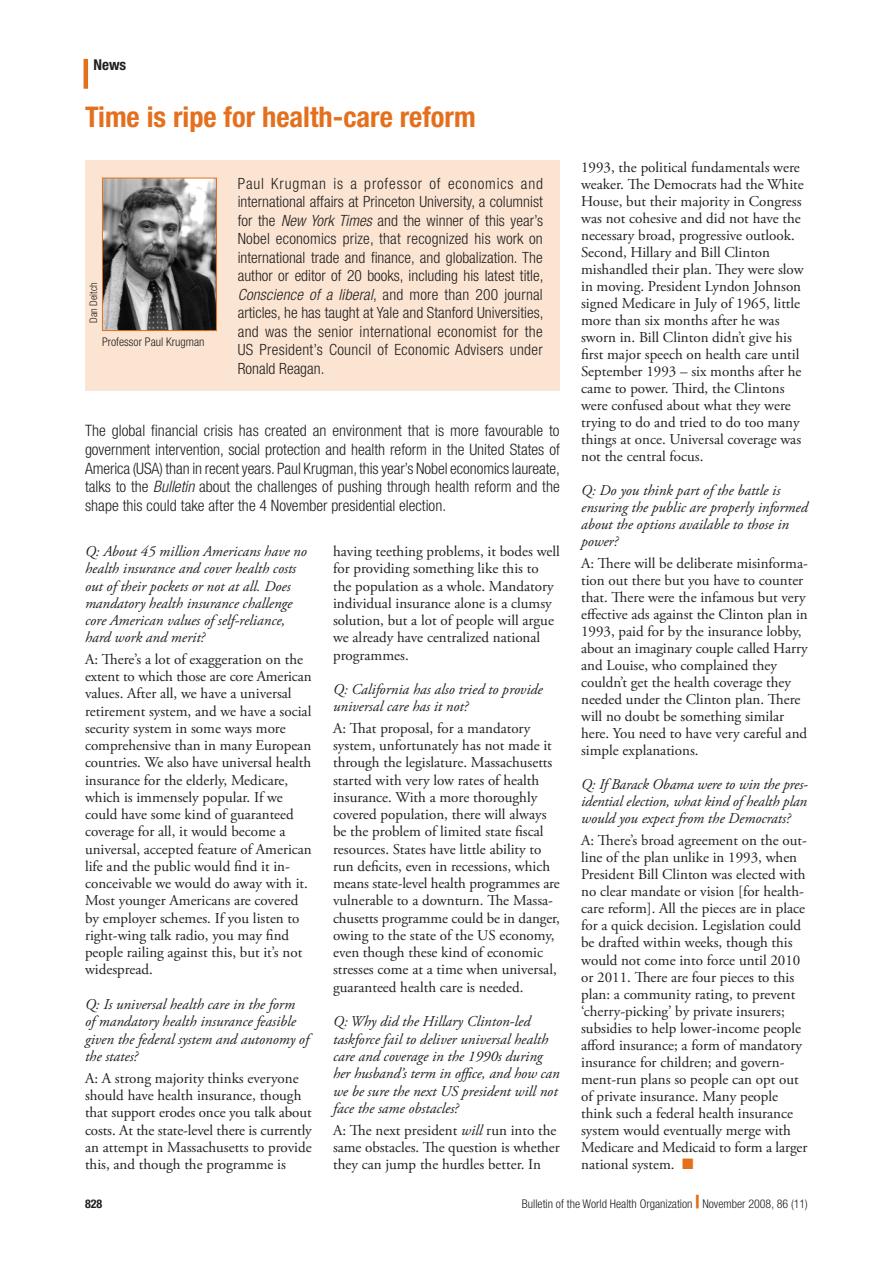
<style>
.page{position:relative;width:893px;height:1263px;background:#fff}
.page>*{position:absolute;margin:0;border:0;box-sizing:border-box;transform-origin:0 0}
.Article_Title{font:700 condensed 28.5px "Helvetica Neue LT Std";color:#e4701e}
.t1{font:300 condensed 15.75px/18.8px "Helvetica Neue LT Std";color:#231f20;text-align:justify}
.t2{font:300 condensed 15.45px/18.5px "Helvetica Neue LT Std";letter-spacing:.02em;color:#231f20;text-align:justify}
.Continued_para{font:15px/17.1px "Adobe Garamond Pro";color:#231f20}
.Post-heading_paragra{font:italic 15px/17.2px "Adobe Garamond Pro";color:#231f20}
.t3{font:700 condensed 15px "Helvetica Neue LT Std";color:#231f20}
.t4{font:300 condensed 12px "Helvetica Neue LT Std";color:#231f20}
.t5{font:700 condensed 12px "Helvetica Neue LT Std";color:#231f20}
.t6{font:300 condensed 10.5px "Helvetica Neue LT Std";color:#231f20}
.s1{font-style:italic}
.s2{color:#e4701e}
.s3{font-weight:800;font-stretch:expanded;font-size:18px;color:#e4701e}
</style>
<div class="page">
<hr style="left:84px;top:59px;width:4px;height:30px;background:#e4701e">
<div style="left:85px;top:161px;width:475px;height:230px;background:#fbe5d2"></div>
<svg style="left:102px;top:177px;width:115px;height:154px;background:#7a7674"></svg>
<p class="t3" style="left:94px;top:55px;width:34px">News</p>
<p class="Article_Title" style="left:85px;top:99px;width:392px">Time is ripe for health-care reform</p>
<p class="t6" style="left:87px;top:323px;width:42px;rotate:-90deg">Dan Deitch</p>
<p class="t4" style="left:102px;top:335px;width:104px">Professor Paul Krugman</p>
<p class="t2" style="left:238px;top:174px;width:307px">Paul Krugman is a professor of economics and international affairs at Princeton University, a columnist for the <span class="s1">New York Times</span> and the winner of this year’s Nobel economics prize, that recognized his work on international trade and finance, and globalization. The author or editor of 20 books, including his latest title, <span class="s1">Conscience of a liberal</span>, and more than 200 journal articles, he has taught at Yale and Stanford Universities, and was the senior international economist for the US President’s Council of Economic Advisers under Ronald Reagan.</p>
<p class="t1" style="left:85px;top:421px;width:476px">The global financial crisis has created an environment that is more favourable to government intervention, social protection and health reform in the United States of America (USA) than in recent years. Paul Krugman, this year’s Nobel economics laureate, talks to the <span class="s1">Bulletin</span> about the challenges of pushing through health reform and the shape this could take after the 4 November presidential election.</p>
<p class="Post-heading_paragra" style="left:85px;top:543px;width:223px">Q: About 45 million Americans have no health insurance and cover health costs out of their pockets or not at all. Does mandatory health insurance challenge core American values of self-reliance, hard work and merit?</p>
<p class="Continued_para" style="left:85px;top:651px;width:228px">A: There’s a lot of exaggeration on the extent to which those are core American values. After all, we have a universal retirement system, and we have a social security system in some ways more comprehensive than in many European countries. We also have universal health insurance for the elderly, Medicare, which is immensely popular. If we could have some kind of guaranteed coverage for all, it would become a universal, accepted feature of American life and the public would find it in&shy;conceivable we would do away with it.<br>Most younger Americans are covered by employer schemes. If you listen to right-wing talk radio, you may find people railing against this, but it’s not widespread.</p>
<p class="Post-heading_paragra" style="left:85px;top:996px;width:225px">Q: Is universal health care in the form<br>of mandatory health insurance feasible given the federal system and autonomy of the states?</p>
<p class="Continued_para" style="left:85px;top:1070px;width:228px">A: A strong majority thinks everyone should have health insurance, though that support erodes once you talk about costs. At the state-level there is currently an attempt in Massachusetts to provide this, and though the programme is</p>
<p class="Continued_para" style="left:333px;top:543px;width:228px">having teething problems, it bodes well for providing something like this to the population as a whole. Mandatory individual insurance alone is a clumsy solution, but a lot of people will argue we already have centralized national programmes.</p>
<p class="Post-heading_paragra" style="left:333px;top:681px;width:211px">Q: California has also tried to provide universal care has it not?</p>
<p class="Continued_para" style="left:333px;top:720px;width:228px">A: That proposal, for a mandatory system, unfortunately has not made it through the legislature. Massachusetts started with very low rates of health insurance. With a more thoroughly covered population, there will always be the problem of limited state fiscal resources. States have little ability to run deficits, even in recessions, which means state-level health programmes are vulnerable to a downturn. The Massa&shy;chusetts programme could be in danger, owing to the state of the US economy, even though these kind of economic stresses come at a time when universal, guaranteed health care is needed.</p>
<p class="Post-heading_paragra" style="left:333px;top:1013px;width:228px">Q: Why did the Hillary Clinton-led taskforce fail to deliver universal health care and coverage in the 1990s during her husband’s term in office, and how can we be sure the next US president will not face the same obstacles?</p>
<p class="Continued_para" style="left:333px;top:1122px;width:228px">A: The next president <span class="s1">will</span> run into the same obstacles. The question is whether they can jump the hurdles better. In</p>
<p class="Continued_para" style="left:581px;top:159px;width:224px">1993, the political fundamentals were weaker. The Democrats had the White House, but their majority in Congress was not cohesive and did not have the necessary broad, progressive outlook.<br>Second, Hillary and Bill Clinton mishandled their plan. They were slow in moving. President Lyndon Johnson signed Medicare in July of 1965, little more than six months after he was sworn in. Bill Clinton didn’t give his first major speech on health care until September 1993 – six months after he came to power. Third, the Clintons were confused about what they were trying to do and tried to do too many things at once. Universal coverage was not the central focus.</p>
<p class="Post-heading_paragra" style="left:581px;top:482px;width:228px">Q: Do you think part of the battle is ensuring the public are properly informed about the options available to those in power?</p>
<p class="Continued_para" style="left:581px;top:555px;width:228px">A: There will be deliberate misinforma&shy;tion out there but you have to counter that. There were the infamous but very effective ads against the Clinton plan in 1993, paid for by the insurance lobby, about an imaginary couple called Harry and Louise, who complained they couldn’t get the health coverage they needed under the Clinton plan. There will no doubt be something similar here. You need to have very careful and simple explanations.</p>
<p class="Post-heading_paragra" style="left:581px;top:776px;width:228px;text-align:justify">Q: If Barack Obama were to win the pres&shy;idential election, what kind of health plan would you expect from the Democrats?</p>
<p class="Continued_para" style="left:581px;top:832px;width:228px">A: There’s broad agreement on the out&shy;line of the plan unlike in 1993, when President Bill Clinton was elected with no clear mandate or vision [for health&shy;care reform]. All the pieces are in place for a quick decision. Legislation could be drafted within weeks, though this would not come into force until 2010 or 2011. There are four pieces to this plan: a community rating, to prevent ‘cherry-picking’ by private insurers; subsidies to help lower-income people afford insurance; a form of mandatory insurance for children; and govern&shy;ment-run plans so people can opt out of private insurance. Many people think such a federal health insurance system would eventually merge with Medicare and Medicaid to form a larger national system. <span class="s2">■</span></p>
<p class="t5" style="left:85px;top:1196px;width:19px">828</p>
<p class="t4" style="left:522px;top:1197px;width:288px">Bulletin of the World Health Organization <span class="s3">|</span> November 2008, 86 (11)</p>
</div>
